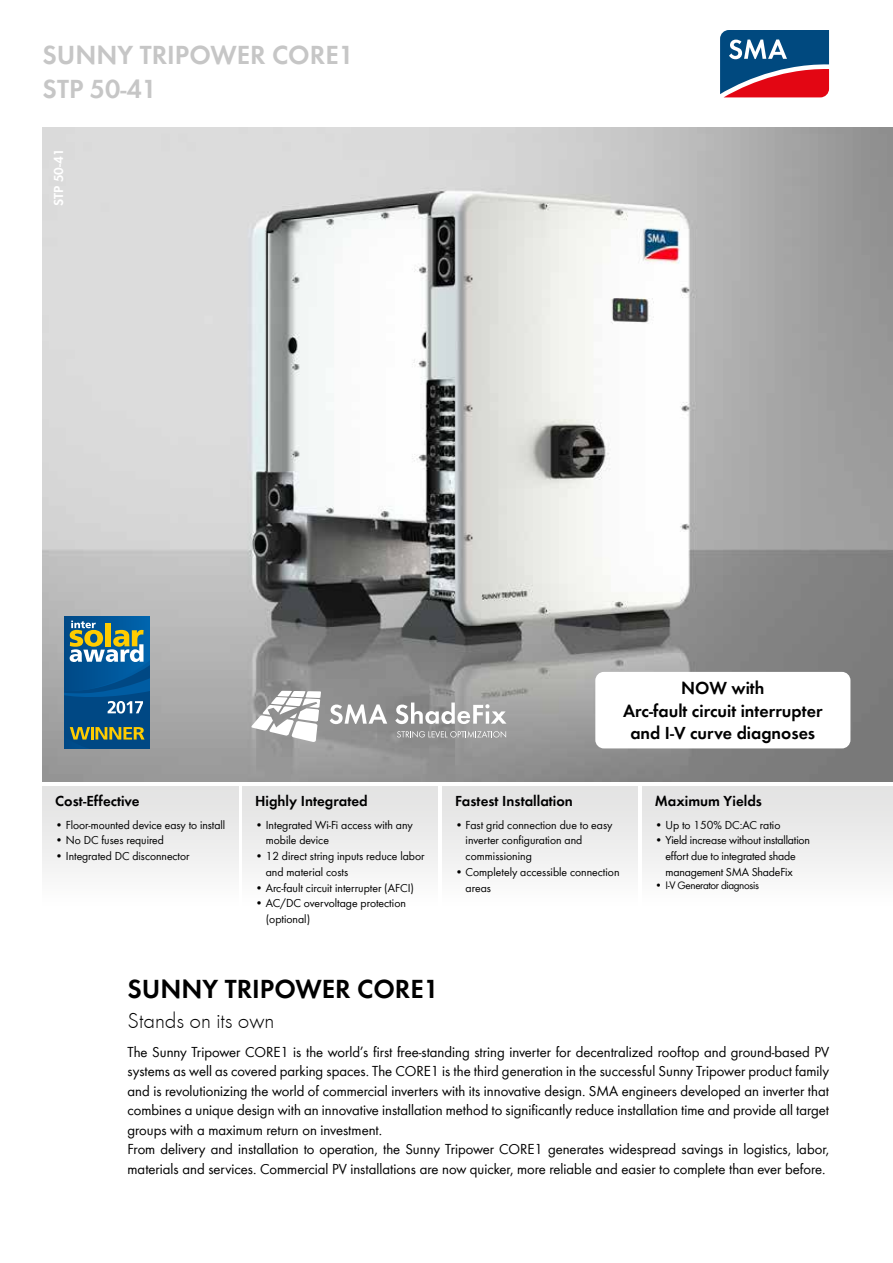
<style>
.page{position:relative;width:893px;height:1263px;background:#fff}
.page>*{position:absolute;margin:0;border:0;box-sizing:border-box;transform-origin:0 0}
.t1{font:600 27px/34.5px "SMA Futura Global";color:#c6c6c6}
.t2{font:600 27px "SMA Futura Global";color:#000}
.t3{font:300 22.5px "SMA Futura Global";color:#000}
.t4{font:600 18px/22.5px "SMA Futura Global";color:#000;text-align:center}
.t5{font:15px/19.5px "SMA Futura Global";color:#000}
.t6{font:600 15px "SMA Futura Global";color:#000}
.t7{font:600 13.5px "SMA Futura Global";color:#fff}
.t8{font:12px/15.8px "SMA Futura Global";color:#000}
.t9{font:11.25px "SMA Futura Global";letter-spacing:-.03em;color:#000}
</style>
<div class="page">
<img style="left:43px;top:128px;width:850px;height:654px">
<svg style="left:720px;top:30px;width:110px;height:68px;background:#655376"></svg>
<div style="left:43px;top:787px;width:195px;height:119px;background:linear-gradient(to bottom,#e1e1e1,#fdfdfd)"></div>
<div style="left:242px;top:787px;width:196px;height:119px;background:linear-gradient(to bottom,#e1e1e1,#fdfdfd)"></div>
<div style="left:442px;top:787px;width:196px;height:119px;background:linear-gradient(to bottom,#e1e1e1,#fdfdfd)"></div>
<div style="left:642px;top:787px;width:251px;height:119px;background:linear-gradient(to bottom,#e1e1e1,#fdfdfd)"></div>
<div style="left:65px;top:616px;width:85px;height:132px;background:linear-gradient(to right,#044b88,#0063ad)"></div>
<svg style="left:65px;top:621px;width:85px;height:127px;background:#336c86"></svg>
<svg style="left:251px;top:691px;width:70px;height:51px"></svg>
<svg style="left:397px;top:731px;width:109px;height:7px"></svg>
<svg style="left:395px;top:702px;width:112px;height:22px"></svg>
<svg style="left:330px;top:704px;width:57px;height:20px"></svg>
<div style="left:595px;top:672px;width:255px;height:76px;background:#fff;border-radius:9px"></div>
<h1 class="t1" style="left:43px;top:39px;width:313px">SUNNY TRIPOWER CORE1<br>STP 50-41</h1>
<p class="t7" style="left:53px;top:206px;width:59px;rotate:-90deg">STP 50-41</p>
<p class="t6" style="left:55px;top:795px;width:86px">Cost-Effective</p>
<p class="t8" style="left:55px;top:818px;width:172px">• Floor-mounted device easy to install</p>
<p class="t8" style="left:55px;top:833px;width:110px">• No DC fuses required</p>
<p class="t8" style="left:55px;top:849px;width:136px">• Integrated DC disconnector</p>
<p class="t6" style="left:255px;top:795px;width:114px">Highly Integrated</p>
<p class="t8" style="left:266px;top:818px;width:148px;text-indent:-11px">• Integrated Wi-Fi access with any mobile device</p>
<p class="t8" style="left:266px;top:849px;width:160px;text-indent:-11px">• 12 direct string inputs reduce labor and material costs</p>
<p class="t8" style="left:255px;top:881px;width:160px">• Arc-fault circuit interrupter (AFCI)</p>
<p class="t8" style="left:266px;top:896px;width:142px;text-indent:-11px">• AC/DC overvoltage protection (optional)</p>
<p class="t4" style="left:623px;top:678px;width:201px">NOW with<br>Arc-fault circuit interrupter and I-V curve diagnoses</p>
<p class="t6" style="left:455px;top:795px;width:119px">Fastest Installation</p>
<p class="t8" style="left:466px;top:818px;width:148px;text-indent:-11px">• Fast grid connection due to easy inverter configuration and commissioning</p>
<p class="t8" style="left:466px;top:865px;width:155px;text-indent:-11px">• Completely accessible connection areas</p>
<p class="t6" style="left:655px;top:795px;width:109px">Maximum Yields</p>
<p class="t8" style="left:655px;top:818px;width:127px">• Up to 150% DC:AC ratio</p>
<p class="t8" style="left:655px;top:833px;width:157px;text-align:center">• Yield increase without installation effort due to integrated shade management SMA ShadeFix</p>
<p class="t9" style="left:655px;top:881px;width:106px">• I-V Generator diagnosis</p>
<h1 class="t2" style="left:128px;top:978px;width:313px">SUNNY TRIPOWER CORE1</h1>
<h2 class="t3" style="left:128px;top:1007px;width:148px">Stands on its own</h2>
<p class="t5" style="left:128px;top:1043px;width:703px">The Sunny Tripower CORE1 is the world’s first free-standing string inverter for decentralized rooftop and ground-based PV systems as well as covered parking spaces. The CORE1 is the third generation in the successful Sunny Tripower product family and is revolutionizing the world of commercial inverters with its innovative design. SMA engineers developed an inverter that combines a unique design with an innovative installation method to significantly reduce installation time and provide all target groups with a maximum return on investment.<br>From delivery and installation to operation, the Sunny Tripower CORE1 generates widespread savings in logistics, labor, materials and services. Commercial PV installations are now quicker, more reliable and easier to complete than ever before.</p>
</div>
